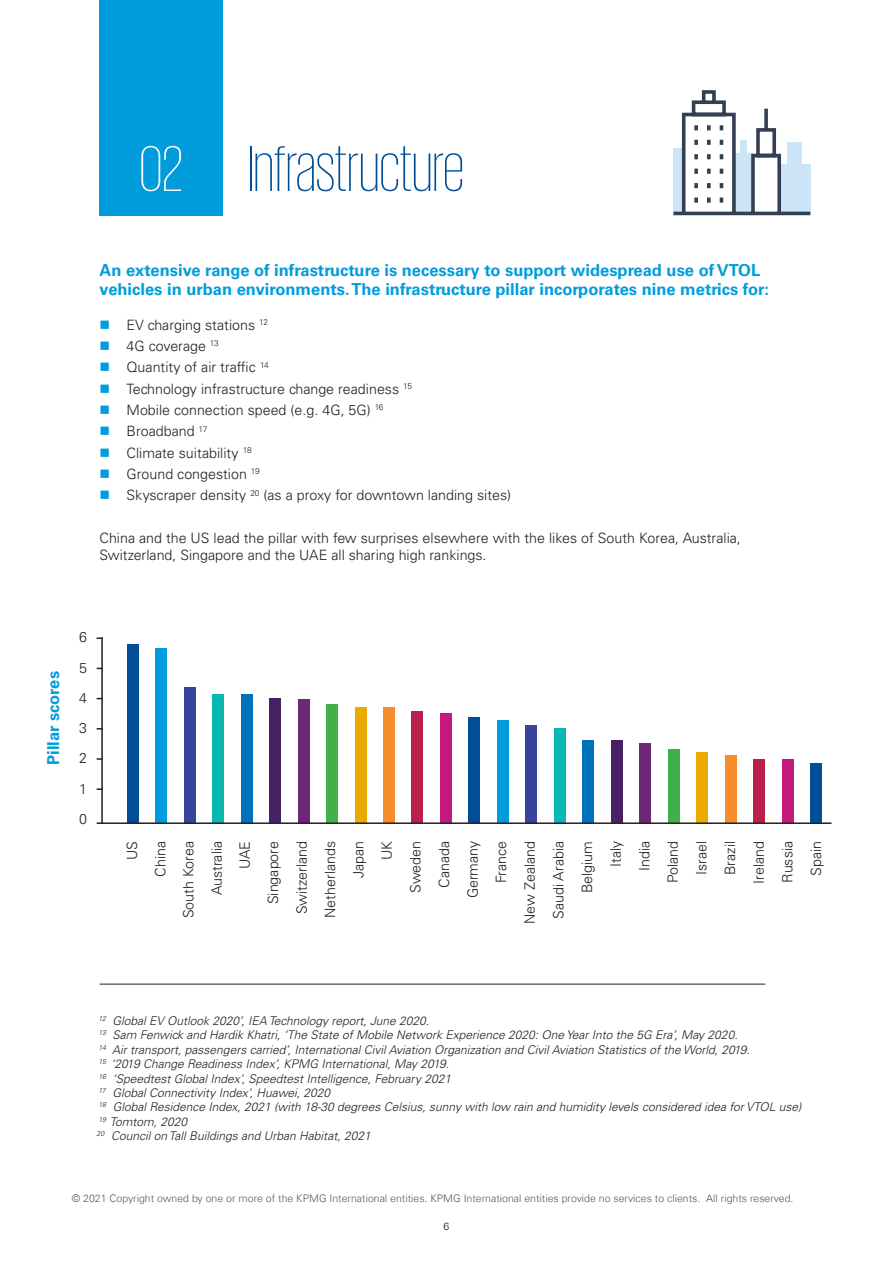
<style>
.page{position:relative;width:893px;height:1263px;background:#fff}
.page>*{position:absolute;margin:0;border:0;box-sizing:border-box;transform-origin:0 0}
.t1{font:200 66px "KPMG";color:#014d97}
.t2{font:200 66px "KPMG";color:#fff}
.t3{font:700 16.5px/19.8px "Univers LT Std";color:#009cdc}
.t4{font:300 14.25px/28.5px "Univers LT Std";color:#231f20}
.t5{font:italic 300 12px/14.4px "Univers LT Std";color:#231f20}
.t6{font:300 10.5px "Universfor KPMG";color:#57585a}
.t7{font:300 10.5px "Universfor KPMG";color:#231f20}
</style>
<div class="page">
<div style="left:100px;top:0;width:123px;height:215px;background:#009cdc"></div>
<hr style="left:100px;top:984px;width:665px;height:1px;background:#231f20">
<hr style="left:101px;top:637px;width:2px;height:187px;background:#231f20">
<svg style="left:97px;top:758px;width:6px;height:2px"></svg>
<div style="left:127px;top:644px;width:11px;height:178px;background:#014d97"></div>
<div style="left:155px;top:648px;width:12px;height:174px;background:#009cdc"></div>
<div style="left:184px;top:687px;width:11px;height:136px;background:#36449c"></div>
<div style="left:212px;top:694px;width:12px;height:129px;background:#08b9b1"></div>
<div style="left:241px;top:694px;width:11px;height:129px;background:#0072bc"></div>
<div style="left:269px;top:699px;width:12px;height:124px;background:#462265"></div>
<div style="left:298px;top:699px;width:11px;height:124px;background:#6e2777"></div>
<div style="left:326px;top:704px;width:12px;height:119px;background:#40b149"></div>
<div style="left:355px;top:707px;width:11px;height:117px;background:#eaaa00"></div>
<div style="left:383px;top:707px;width:12px;height:116px;background:#f68c2c"></div>
<div style="left:412px;top:711px;width:11px;height:112px;background:#bb214b"></div>
<div style="left:440px;top:713px;width:12px;height:110px;background:#c41a7f"></div>
<div style="left:469px;top:717px;width:11px;height:106px;background:#014d97"></div>
<div style="left:497px;top:721px;width:12px;height:102px;background:#009cdc"></div>
<div style="left:526px;top:725px;width:11px;height:98px;background:#36449c"></div>
<div style="left:554px;top:728px;width:12px;height:96px;background:#08b9b1"></div>
<div style="left:583px;top:740px;width:11px;height:83px;background:#0072bc"></div>
<div style="left:611px;top:740px;width:12px;height:83px;background:#462265"></div>
<div style="left:640px;top:743px;width:11px;height:80px;background:#6e2777"></div>
<div style="left:668px;top:749px;width:12px;height:74px;background:#40b149"></div>
<div style="left:697px;top:752px;width:11px;height:71px;background:#eaaa00"></div>
<div style="left:725px;top:755px;width:12px;height:68px;background:#f68c2c"></div>
<div style="left:754px;top:759px;width:11px;height:64px;background:#bb214b"></div>
<div style="left:782px;top:759px;width:12px;height:65px;background:#c41a7f"></div>
<div style="left:811px;top:764px;width:11px;height:60px;background:#014d97"></div>
<hr style="left:101px;top:822px;width:730px;height:2px;background:#231f20">
<svg style="left:673px;top:90px;width:138px;height:126px"></svg>
<h1 class="t2" style="left:139px;top:137px;width:45px">02</h1>
<h1 class="t1" style="left:248px;top:137px;width:218px">Infrastructure</h1>
<h2 class="t3" style="left:100px;top:260px;width:671px">An extensive range of infrastructure is necessary to support widespread use of VTOL vehicles in urban environments. The infrastructure pillar incorporates nine metrics for:</h2>
<p class="t4" style="left:127px;top:314px;width:386px;line-height:21.3px">EV charging stations <sup>12<br></sup>4G coverage <sup>13<br></sup>Quantity of air traffic <sup>14<br></sup>Technology infrastructure change readiness <sup>15<br></sup>Mobile connection speed (e.g. 4G, 5G) <sup>16<br></sup>Broadband <sup>17<br></sup>Climate suitability <sup>18<br></sup>Ground congestion <sup>19<br></sup>Skyscraper density <sup>20</sup> (as a proxy for downtown landing sites)</p>
<p class="t4" style="left:100px;top:530px;width:643px;line-height:17.1px">China and the US lead the pillar with few surprises elsewhere with the likes of South Korea, Australia,<br>Switzerland, Singapore and the UAE all sharing high rankings.</p>
<h2 class="t3" style="left:44px;top:765px;width:95px;rotate:-90deg">Pillar scores</h2>
<p class="t4" style="left:79px;top:622px;width:9px;line-height:30.3px;text-align:justify">6<br>5<br>4<br>3<br>2<br>1<br>0</p>
<p class="t4" style="left:118px;top:924px;width:84px;text-align:right;rotate:-90deg">US<br>China<br>South Korea<br>Australia<br>UAE<br>Singapore<br>Switzerland<br>Netherlands<br>Japan<br>UK<br>Sweden<br>Canada<br>Germany<br>France<br>New Zealand<br>Saudi Arabia<br>Belgium<br>Italy<br>India<br>Poland<br>Israel<br>Brazil<br>Ireland<br>Russia<br>Spain</p>
<p class="t5" style="left:97px;top:1014px;width:706px"><sup>12</sup> Global EV Outlook 2020’, IEA Technology report, June 2020.<br><sup>13</sup> Sam Fenwick and Hardik Khatri, ‘The State of Mobile Network Experience 2020: One Year Into the 5G Era’, May 2020.<br><sup>14</sup> Air transport, passengers carried’, International Civil Aviation Organization and Civil Aviation Statistics of the World, 2019.<br><sup>15</sup> ‘2019 Change Readiness Index’, KPMG International, May 2019.<br><sup>16</sup> ‘Speedtest Global Index’, Speedtest Intelligence, February 2021<br><sup>17</sup> Global Connectivity Index’, Huawei, 2020<br><sup>18</sup> Global Residence Index, 2021 (with 18-30 degrees Celsius, sunny with low rain and humidity levels considered idea for VTOL use)<br><sup>19</sup> Tomtom, 2020<br><sup>20</sup> Council on Tall Buildings and Urban Habitat, 2021</p>
<p class="t6" style="left:72px;top:1192px;width:723px">© 2021 Copyright owned by one or more of the KPMG International entities. KPMG International entities provide no services to clients. All rights reserved.</p>
<p class="t7" style="left:444px;top:1220px;width:7px">6</p>
</div>
